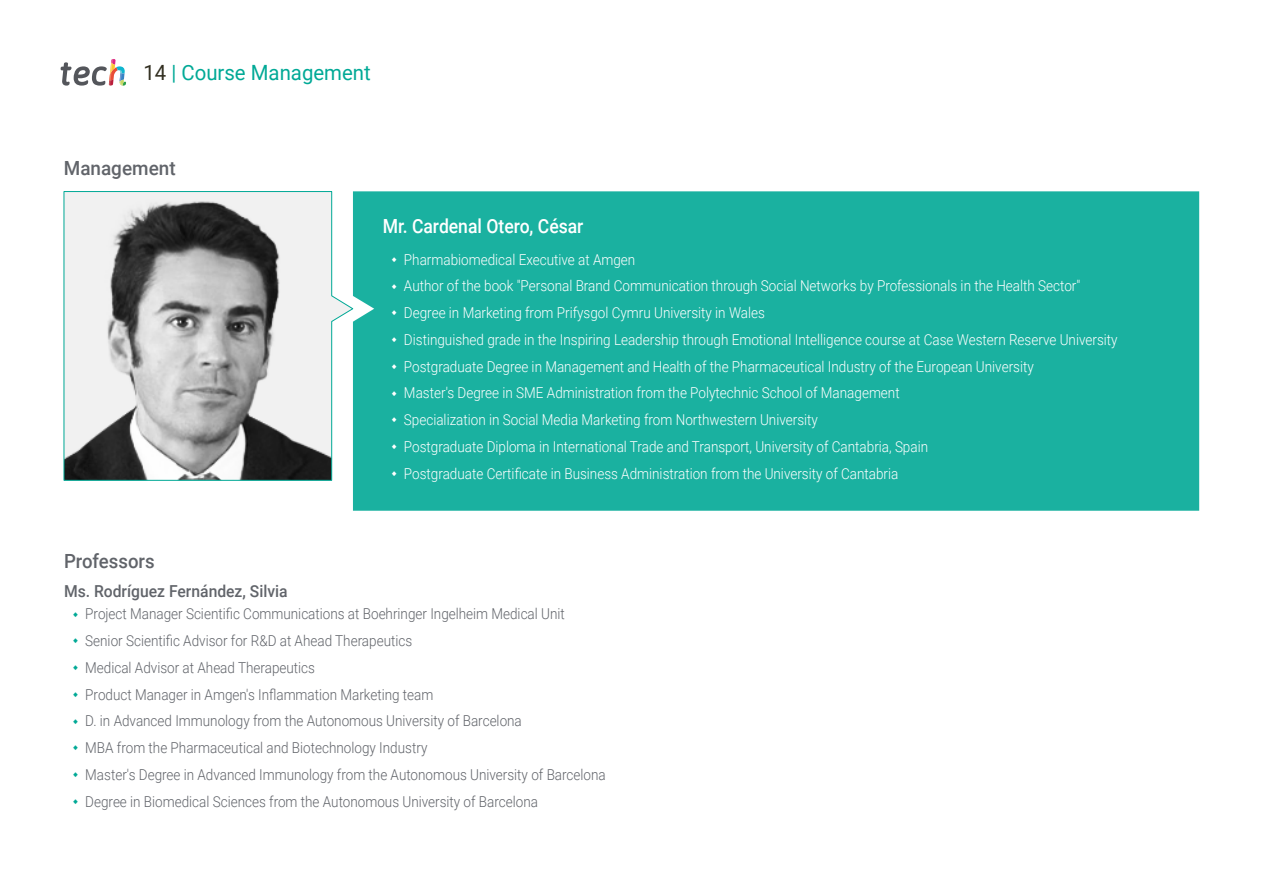
<style>
.page{position:relative;width:1263px;height:893px;background:#fff}
.page>*{position:absolute;margin:0;border:0;box-sizing:border-box;transform-origin:0 0}
.t1{font:21px "Roboto";color:#00a996}
.t2{font:500 19.5px "Roboto";color:#fff;scale:.9 1}
.t3{font:500 19.5px "Roboto";color:#61646a;scale:.95 1}
.t4{font:500 19.5px "Roboto";color:#61646a}
.t5{font:500 16.5px "Roboto";color:#61646a;scale:.95 1}
.t6{font:300 15px/26.7px "Roboto";color:#fff;scale:.9 1}
.t7{font:300 15px/26.7px "Roboto";color:#61646a;scale:.9 1}
.s1{color:#312e20}
</style>
<div class="page">
<svg style="left:61px;top:59px;width:65px;height:27px"></svg>
<div style="left:353px;top:191px;width:846px;height:320px;background:#1ab1a0"></div>
<svg style="left:64px;top:191px;width:289px;height:290px"></svg>
<svg style="left:392px;top:257px;width:5px;height:5px"></svg>
<svg style="left:392px;top:284px;width:5px;height:5px"></svg>
<svg style="left:392px;top:310px;width:5px;height:5px"></svg>
<svg style="left:392px;top:337px;width:5px;height:5px"></svg>
<svg style="left:392px;top:364px;width:5px;height:5px"></svg>
<svg style="left:392px;top:391px;width:5px;height:5px"></svg>
<svg style="left:392px;top:417px;width:5px;height:5px"></svg>
<svg style="left:392px;top:444px;width:5px;height:5px"></svg>
<svg style="left:392px;top:471px;width:5px;height:5px"></svg>
<h1 class="t1" style="left:144px;top:57px;width:229px"><span class="s1">14</span> | Course Management</h1>
<h2 class="t4" style="left:64px;top:154px;width:113px">Management</h2>
<h2 class="t2" style="left:383px;top:212px;width:225px">Mr. Cardenal Otero, César</h2>
<p class="t6" style="left:404px;top:245px;width:794px">Pharmabiomedical Executive at Amgen<br>Author of the book "Personal Brand Communication through Social Networks by Professionals in the Health Sector" Degree in Marketing from Prifysgol Cymru University in Wales<br>Distinguished grade in the Inspiring Leadership through Emotional Intelligence course at Case Western Reserve University Postgraduate Degree in Management and Health of the Pharmaceutical Industry of the European University<br>Master's Degree in SME Administration from the Polytechnic School of Management<br>Specialization in Social Media Marketing from Northwestern University<br>Postgraduate Diploma in International Trade and Transport, University of Cantabria, Spain<br>Postgraduate Certificate in Business Administration from the University of Cantabria</p>
<h2 class="t3" style="left:64px;top:547px;width:97px">Professors</h2>
<p class="t5" style="left:64px;top:580px;width:237px">Ms. Rodríguez Fernández, Silvia</p>
<p class="t7" style="left:85px;top:600px;width:580px">Project Manager Scientific Communications at Boehringer Ingelheim Medical Unit Senior Scientific Advisor for R&amp;D at Ahead Therapeutics<br>Medical Advisor at Ahead Therapeutics<br>Product Manager in Amgen's Inflammation Marketing team<br>D. in Advanced Immunology from the Autonomous University of Barcelona<br>MBA from the Pharmaceutical and Biotechnology Industry<br>Master's Degree in Advanced Immunology from the Autonomous University of Barcelona Degree in Biomedical Sciences from the Autonomous University of Barcelona</p>
</div>
